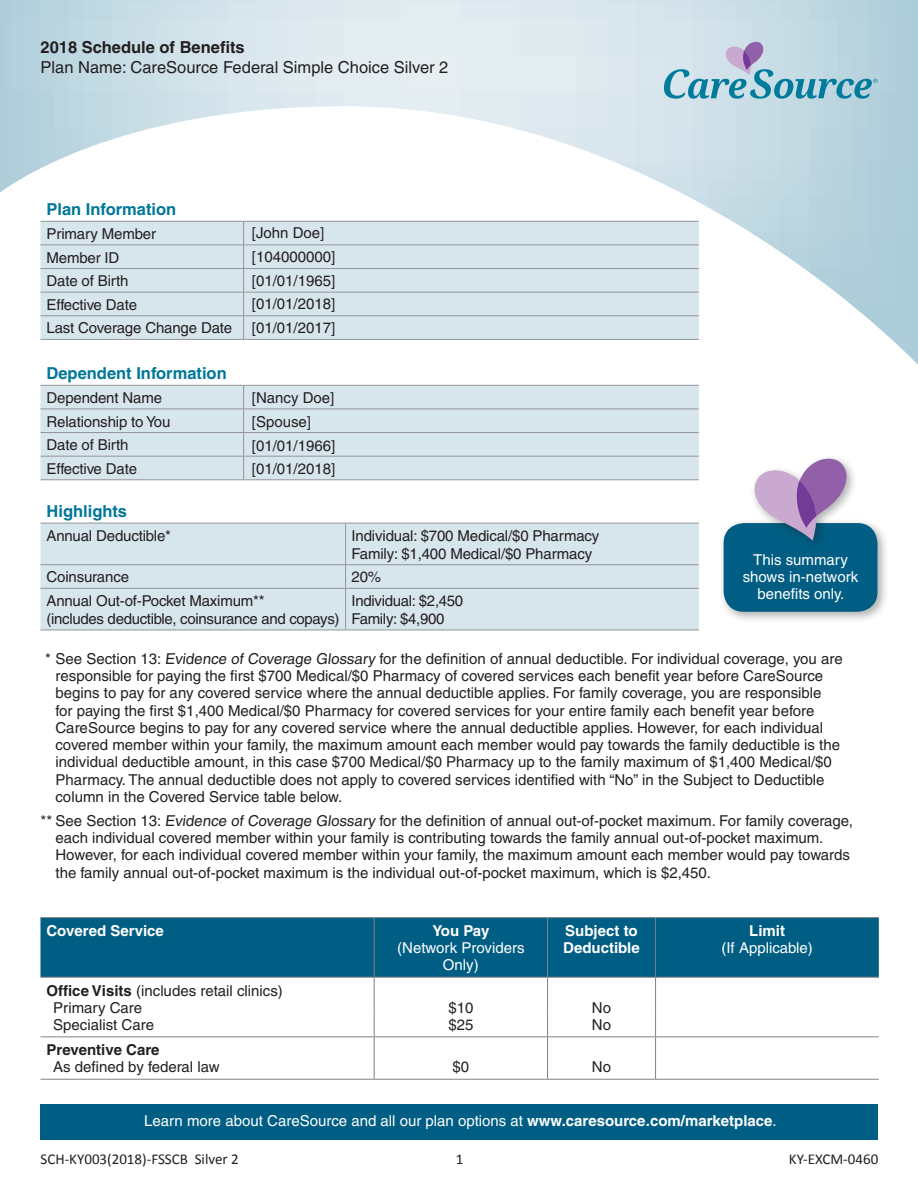
<style>
.page{position:relative;width:918px;height:1188px;background:#fff}
.page>*{position:absolute;margin:0;border:0;box-sizing:border-box;transform-origin:0 0}
.t1{font:16.5px/19.8px "Helvetica";color:#231f20}
.t2{font:700 16.5px "Helvetica";color:#079}
.t3{font:15px/23.7px "Helvetica";color:#231f20}
.t4{font:15px/17.2px "Helvetica";color:#fff;text-align:center}
.t5{font:15px/18px "Helvetica";letter-spacing:-.02em;color:#231f20}
.t6{font:15px "Calibri";color:#231f20}
.t7{font:700 15px/17.2px "Helvetica";color:#fff}
.t8{font:700 15px "Helvetica";color:#231f20}
.s1{font-weight:700}
</style>
<div class="page">
<svg style="left:0;top:0;width:918px;height:365px"></svg>
<svg style="left:40px;top:222px;width:659px;height:257px;fill:#d7e5ec"></svg>
<hr style="left:40px;top:221px;width:204px;height:1px;background:#939598">
<hr style="left:244px;top:221px;width:455px;height:1px;background:#939598">
<hr style="left:40px;top:245px;width:204px;height:1px;background:#939598">
<hr style="left:244px;top:245px;width:455px;height:1px;background:#939598">
<hr style="left:40px;top:268px;width:204px;height:1px;background:#939598">
<hr style="left:244px;top:268px;width:455px;height:1px;background:#939598">
<hr style="left:40px;top:292px;width:204px;height:1px;background:#939598">
<hr style="left:244px;top:292px;width:455px;height:1px;background:#939598">
<hr style="left:40px;top:315px;width:204px;height:1px;background:#939598">
<hr style="left:244px;top:315px;width:455px;height:1px;background:#939598">
<svg style="left:243px;top:222px;width:1px;height:117px"></svg>
<hr style="left:40px;top:339px;width:204px;height:1px;background:#939598">
<hr style="left:244px;top:339px;width:455px;height:1px;background:#939598">
<hr style="left:40px;top:385px;width:204px;height:1px;background:#939598">
<hr style="left:244px;top:385px;width:455px;height:1px;background:#939598">
<hr style="left:40px;top:409px;width:204px;height:1px;background:#939598">
<hr style="left:244px;top:409px;width:455px;height:1px;background:#939598">
<hr style="left:40px;top:432px;width:204px;height:1px;background:#939598">
<hr style="left:244px;top:432px;width:455px;height:1px;background:#939598">
<hr style="left:40px;top:456px;width:204px;height:1px;background:#939598">
<hr style="left:244px;top:456px;width:455px;height:1px;background:#939598">
<svg style="left:243px;top:386px;width:1px;height:93px"></svg>
<hr style="left:40px;top:479px;width:204px;height:1px;background:#939598">
<hr style="left:244px;top:479px;width:455px;height:1px;background:#939598">
<svg style="left:664px;top:42px;width:214px;height:57px;background:#a4c6d6"></svg>
<div style="left:719px;top:518px;width:170px;height:106px;background:#231f20;opacity:.35"></div>
<div style="left:724px;top:523px;width:153px;height:89px;background:#005d83;border-radius:20px"></div>
<div style="left:750px;top:454px;width:108px;height:97px;background:#231f20;opacity:.35"></div>
<svg style="left:755px;top:459px;width:92px;height:82px"></svg>
<div style="left:40px;top:918px;width:839px;height:59px;background:#005d83"></div>
<hr style="left:40px;top:917px;width:334px;height:1px;background:#808285">
<hr style="left:374px;top:917px;width:174px;height:1px;background:#808285">
<hr style="left:374px;top:918px;width:1px;height:59px;background:#808285">
<hr style="left:548px;top:917px;width:108px;height:1px;background:#808285">
<hr style="left:547px;top:918px;width:1px;height:59px;background:#808285">
<hr style="left:656px;top:917px;width:223px;height:1px;background:#808285">
<hr style="left:655px;top:918px;width:1px;height:59px;background:#808285">
<hr style="left:40px;top:977px;width:334px;height:1px;background:#808285">
<hr style="left:374px;top:977px;width:174px;height:1px;background:#808285">
<hr style="left:374px;top:978px;width:1px;height:35px;background:#808285">
<hr style="left:548px;top:977px;width:108px;height:1px;background:#808285">
<hr style="left:547px;top:978px;width:1px;height:35px;background:#808285">
<hr style="left:656px;top:977px;width:223px;height:1px;background:#808285">
<hr style="left:655px;top:978px;width:1px;height:35px;background:#808285">
<hr style="left:374px;top:1037px;width:1px;height:42px;background:#808285">
<hr style="left:547px;top:1037px;width:1px;height:42px;background:#808285">
<hr style="left:655px;top:1037px;width:1px;height:42px;background:#808285">
<hr style="left:40px;top:1079px;width:334px;height:1px;background:#808285">
<hr style="left:374px;top:1079px;width:174px;height:1px;background:#808285">
<hr style="left:548px;top:1079px;width:108px;height:1px;background:#808285">
<hr style="left:656px;top:1079px;width:223px;height:1px;background:#808285">
<svg style="left:374px;top:1013px;width:1px;height:23px"></svg>
<svg style="left:547px;top:1013px;width:1px;height:23px"></svg>
<svg style="left:655px;top:1013px;width:1px;height:23px"></svg>
<hr style="left:40px;top:1036px;width:334px;height:1px;background:#808285">
<hr style="left:374px;top:1036px;width:174px;height:1px;background:#808285">
<hr style="left:548px;top:1036px;width:108px;height:1px;background:#808285">
<hr style="left:656px;top:1036px;width:223px;height:1px;background:#808285">
<div style="left:40px;top:1104px;width:838px;height:36px;background:#005d83"></div>
<div style="left:40px;top:524px;width:659px;height:106px;background:#d7e5ec"></div>
<hr style="left:40px;top:523px;width:306px;height:1px;background:#939598">
<hr style="left:346px;top:523px;width:353px;height:1px;background:#939598">
<hr style="left:345px;top:523px;width:1px;height:41px;background:#939598">
<hr style="left:40px;top:564px;width:306px;height:1px;background:#939598">
<hr style="left:346px;top:564px;width:353px;height:1px;background:#939598">
<svg style="left:345px;top:565px;width:1px;height:23px"></svg>
<hr style="left:40px;top:588px;width:306px;height:1px;background:#939598">
<hr style="left:346px;top:588px;width:353px;height:1px;background:#939598">
<hr style="left:345px;top:589px;width:1px;height:41px;background:#939598">
<hr style="left:40px;top:630px;width:306px;height:1px;background:#939598">
<hr style="left:346px;top:630px;width:353px;height:1px;background:#939598">
<p class="t1" style="left:40px;top:38px;width:409px"><span class="s1">2018 Schedule of Benefits<br></span>Plan Name: CareSource Federal Simple Choice Silver 2</p>
<p class="t2" style="left:46px;top:199px;width:131px">Plan Information</p>
<p class="t3" style="left:46px;top:222px;width:187px">Primary Member<br>Member ID<br>Date of Birth<br>Effective Date<br>Last Coverage Change Date</p>
<p class="t2" style="left:46px;top:363px;width:182px">Dependent Information</p>
<p class="t3" style="left:46px;top:386px;width:125px">Dependent Name<br>Relationship to You<br>Date of Birth<br>Effective Date</p>
<p class="t3" style="left:252px;top:221px;width:85px">[John Doe] [104000000] [01/01/1965] [01/01/2018] [01/01/2017]</p>
<p class="t3" style="left:252px;top:386px;width:85px">[Nancy Doe] [Spouse] [01/01/1966] [01/01/2018]</p>
<p class="t2" style="left:46px;top:501px;width:82px">Highlights</p>
<p class="t3" style="left:46px;top:524px;width:126px">Annual Deductible*</p>
<p class="t3" style="left:352px;top:526px;width:249px;line-height:18px">Individual: $700 Medical/$0 Pharmacy<br>Family: $1,400 Medical/$0 Pharmacy</p>
<p class="t3" style="left:46px;top:565px;width:84px">Coinsurance</p>
<p class="t3" style="left:352px;top:565px;width:31px">20%</p>
<p class="t5" style="left:46px;top:592px;width:295px">Annual Out-of-Pocket Maximum**<br>(includes deductible, coinsurance and copays)</p>
<p class="t5" style="left:352px;top:592px;width:113px">Individual: $2,450</p>
<p class="t4" style="left:743px;top:551px;width:117px">This summary shows in-network benefits only.</p>
<p class="t5" style="left:352px;top:610px;width:94px">Family: $4,900</p>
<p class="t3" style="left:55px;top:650px;width:789px;line-height:17.2px;text-indent:-10px">* See Section 13: Evidence of Coverage Glossary for the definition of annual deductible. For individual coverage, you are responsible for paying the first $700 Medical/$0 Pharmacy of covered services each benefit year before CareSource begins to pay for any covered service where the annual deductible applies. For family coverage, you are responsible<br>for paying the first $1,400 Medical/$0 Pharmacy for covered services for your entire family each benefit year before CareSource begins to pay for any covered service where the annual deductible applies. However, for each individual covered member within your family, the maximum amount each member would pay towards the family deductible is the individual deductible amount, in this case $700 Medical/$0 Pharmacy up to the family maximum of $1,400 Medical/$0<br>Pharmacy. The annual deductible does not apply to covered services identified with “No” in the Subject to Deductible column in the Covered Service table below.</p>
<p class="t3" style="left:55px;top:812px;width:799px;line-height:17.2px;text-indent:-15px">** See Section 13: Evidence of Coverage Glossary for the definition of annual out-of-pocket maximum. For family coverage, each individual covered member within your family is contributing towards the family annual out-of-pocket maximum.<br>However, for each individual covered member within your family, the maximum amount each member would pay towards the family annual out-of-pocket maximum is the individual out-of-pocket maximum, which is $2,450.</p>
<p class="t7" style="left:46px;top:922px;width:119px">Covered Service</p>
<p class="t4" style="left:397px;top:922px;width:129px"><span class="s1">You Pay<br></span>(Network Providers<br>Only)</p>
<p class="t7" style="left:563px;top:922px;width:78px">Subject to<br>Deductible</p>
<p class="t4" style="left:722px;top:922px;width:93px"><span class="s1">Limit<br></span>(If Applicable)</p>
<p class="t3" style="left:46px;top:978px;width:238px"><span class="s1">Office Visits</span> (includes retail clinics)</p>
<p class="t3" style="left:53px;top:996px;width:91px">Primary Care</p>
<p class="t3" style="left:448px;top:996px;width:27px">$10</p>
<p class="t3" style="left:592px;top:996px;width:21px">No</p>
<p class="t3" style="left:53px;top:1013px;width:102px">Specialist Care</p>
<p class="t3" style="left:448px;top:1013px;width:27px">$25</p>
<p class="t3" style="left:592px;top:1013px;width:21px">No</p>
<p class="t8" style="left:46px;top:1041px;width:115px">Preventive Care</p>
<p class="t3" style="left:53px;top:1055px;width:168px">As defined by federal law</p>
<p class="t3" style="left:453px;top:1055px;width:18px">$0</p>
<p class="t3" style="left:592px;top:1055px;width:21px">No</p>
<p class="t4" style="left:144px;top:1112px;width:634px">Learn more about CareSource and all our plan options at <span class="s1">www.caresource.com/marketplace</span>.</p>
<p class="t6" style="left:41px;top:1150px;width:200px">SCH-KY003(2018)-FSSCB Silver 2</p>
<p class="t6" style="left:456px;top:1150px;width:9px">1</p>
<p class="t6" style="left:789px;top:1150px;width:91px">KY-EXCM-0460</p>
</div>
